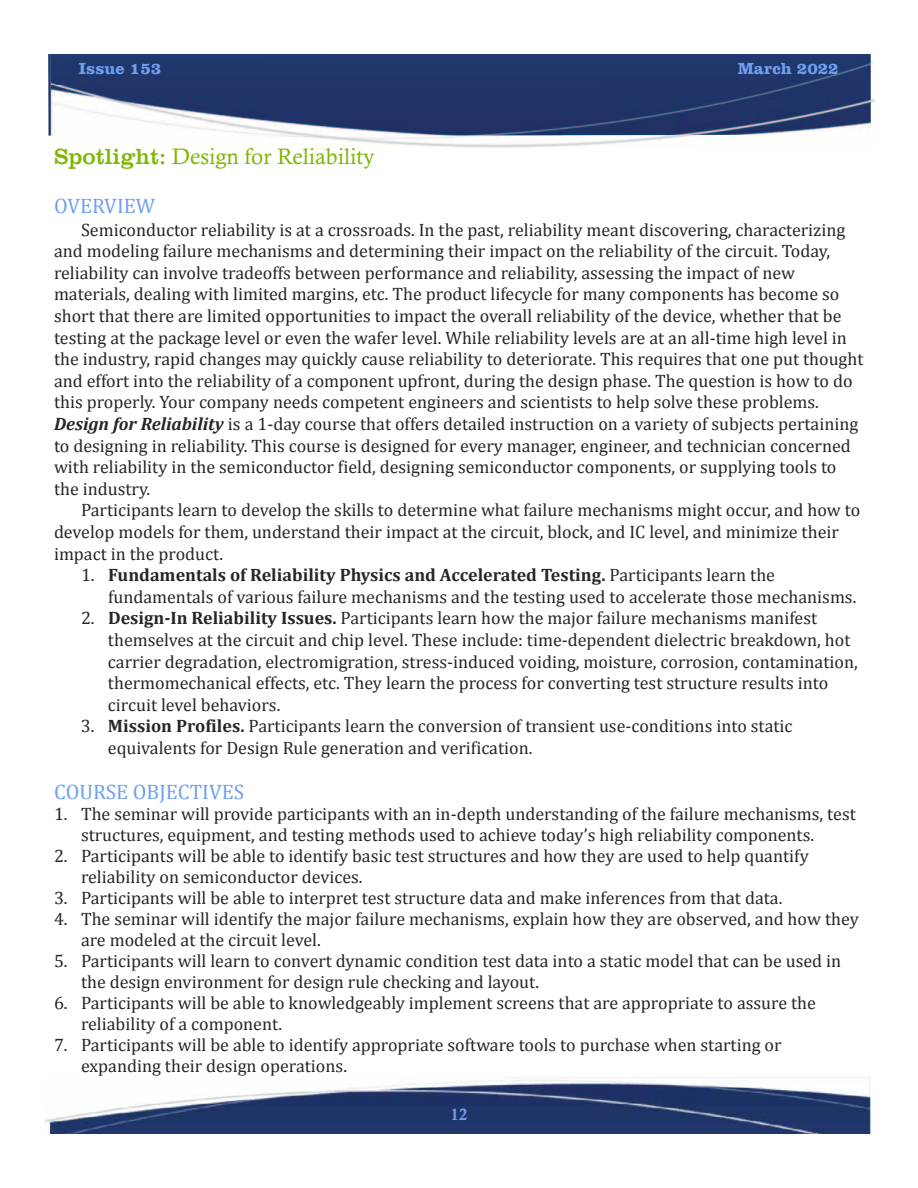
<style>
.page{position:relative;width:918px;height:1188px;background:#fff}
.page>*{position:absolute;margin:0;border:0;box-sizing:border-box;transform-origin:0 0}
.t1{font:22.5px "Calisto";color:#7eb606}
.t2{font:21px "Cambria";color:#6fa0ef}
.t3{font:18px/21.6px "Cambria";color:#272526}
.t4{font:700 16.5px "Clarendon BT";color:#6fa0ef}
.t5{font:700 16.5px "Calisto";color:#6fa0ef}
.s1{font-family:"Clarendon BT"}
.s2{font-weight:700;font-style:italic}
.s3{font-weight:700}
</style>
<div class="page">
<img style="left:48px;top:54px;width:775px;height:82px">
<img style="left:823px;top:54px;width:52px;height:76px">
<img style="left:51px;top:134px;width:772px;height:14px">
<img style="left:45px;top:1077px;width:825px;height:57px">
<p class="t4" style="left:79px;top:63px;width:84px">Issue 153</p>
<p class="t4" style="left:738px;top:63px;width:103px">March 2022</p>
<p class="t1" style="left:54px;top:148px;width:322px"><span class="s1">Spotlight:</span> Design for Reliability</p>
<p class="t2" style="left:54px;top:193px;width:103px">OVERVIEW</p>
<p class="t3" style="left:54px;top:218px;width:811px;text-indent:27px">Semiconductor reliability is at a crossroads. In the past, reliability meant discovering, characterizing and modeling failure mechanisms and determining their impact on the reliability of the circuit. Today, reliability can involve tradeoffs between performance and reliability, assessing the impact of new materials, dealing with limited margins, etc. The product lifecycle for many components has become so short that there are limited opportunities to impact the overall reliability of the device, whether that be testing at the package level or even the wafer level. While reliability levels are at an all-time high level in the industry, rapid changes may quickly cause reliability to deteriorate. This requires that one put thought and effort into the reliability of a component upfront, during the design phase. The question is how to do this properly. Your company needs competent engineers and scientists to help solve these problems.<br><span class="s2">Design for Reliability</span> is a 1-day course that offers detailed instruction on a variety of subjects pertaining to designing in reliability. This course is designed for every manager, engineer, and technician concerned with reliability in the semiconductor field, designing semiconductor components, or supplying tools to the industry.</p>
<p class="t3" style="left:54px;top:499px;width:808px;text-indent:27px">Participants learn to develop the skills to determine what failure mechanisms might occur, and how to develop models for them, understand their impact at the circuit, block, and IC level, and minimize their impact in the product.</p>
<p class="t3" style="left:108px;top:564px;width:750px;text-indent:-27px">1. <span class="s3">Fundamentals of Reliability Physics and Accelerated Testing.</span> Participants learn the fundamentals of various failure mechanisms and the testing used to accelerate those mechanisms.</p>
<p class="t3" style="left:108px;top:607px;width:751px;text-indent:-27px">2. <span class="s3">Design-In Reliability Issues.</span> Participants learn how the major failure mechanisms manifest themselves at the circuit and chip level. These include: time-dependent dielectric breakdown, hot carrier degradation, electromigration, stress-induced voiding, moisture, corrosion, contamination, thermomechanical effects, etc. They learn the process for converting test structure results into circuit level behaviors.</p>
<p class="t3" style="left:108px;top:715px;width:686px;text-indent:-27px">3. <span class="s3">Mission Profiles.</span> Participants learn the conversion of transient use-conditions into static equivalents for Design Rule generation and verification.</p>
<p class="t2" style="left:54px;top:780px;width:192px">COURSE OBJECTIVES</p>
<p class="t3" style="left:81px;top:803px;width:776px;line-height:21px;text-indent:-27px">1. The seminar will provide participants with an in-depth understanding of the failure mechanisms, test structures, equipment, and testing methods used to achieve today’s high reliability components.</p>
<p class="t3" style="left:81px;top:845px;width:729px;line-height:21px;text-indent:-27px">2. Participants will be able to identify basic test structures and how they are used to help quantify reliability on semiconductor devices.</p>
<p class="t3" style="left:54px;top:887px;width:730px">3. Participants will be able to interpret test structure data and make inferences from that data.</p>
<p class="t3" style="left:81px;top:908px;width:779px;line-height:21px;text-indent:-27px">4. The seminar will identify the major failure mechanisms, explain how they are observed, and how they are modeled at the circuit level.</p>
<p class="t3" style="left:81px;top:950px;width:762px;line-height:21px;text-indent:-27px">5. Participants will learn to convert dynamic condition test data into a static model that can be used in the design environment for design rule checking and layout.</p>
<p class="t3" style="left:81px;top:992px;width:736px;line-height:21px;text-indent:-27px">6. Participants will be able to knowledgeably implement screens that are appropriate to assure the reliability of a component.</p>
<p class="t3" style="left:81px;top:1034px;width:702px;line-height:21px;text-indent:-27px">7. Participants will be able to identify appropriate software tools to purchase when starting or expanding their design operations.</p>
<p class="t5" style="left:451px;top:1108px;width:18px">12</p>
</div>
